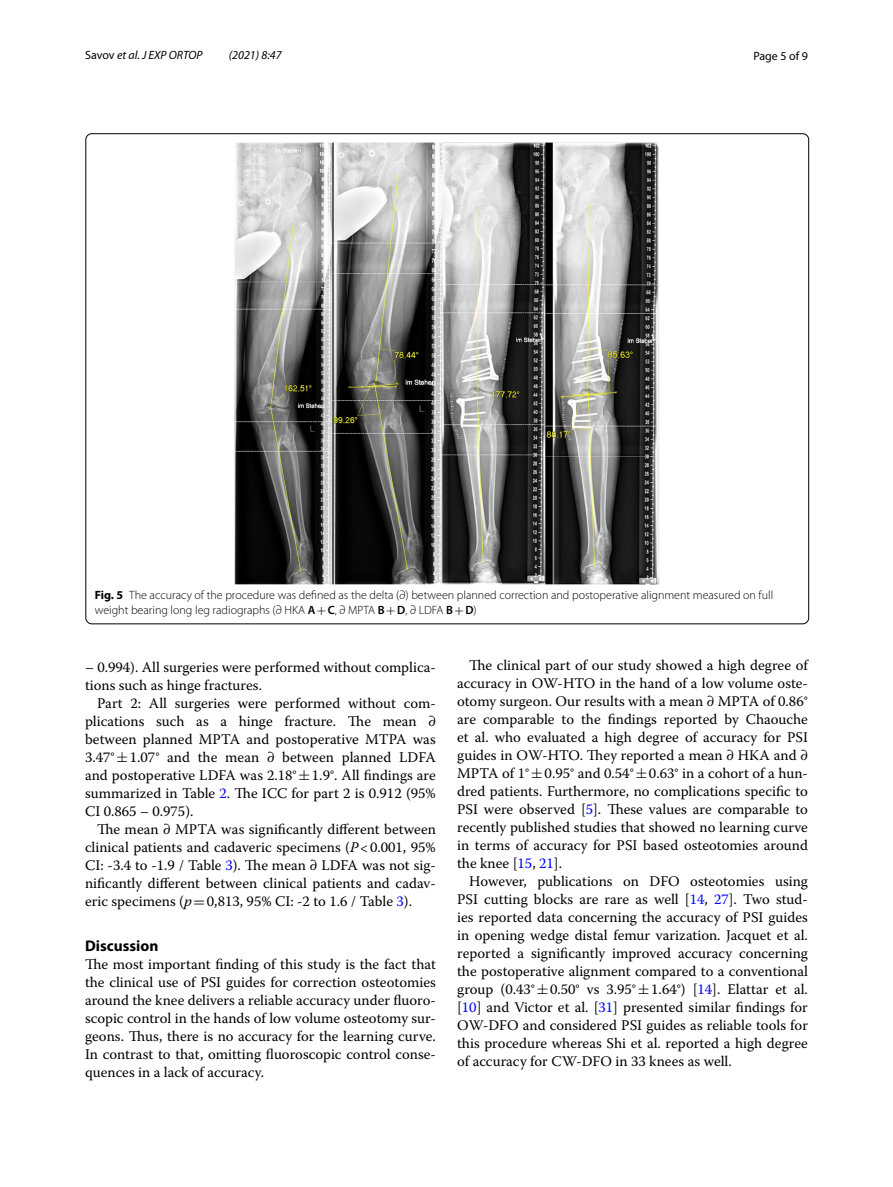
<style>
.page{position:relative;width:893px;height:1187px;background:#fff}
.page>*{position:absolute;margin:0;border:0;box-sizing:border-box;transform-origin:0 0}
.t1{font:700 15.45px "Myriad Pro";color:#000}
.t2{font:14.7px/18px "Warnock Pro";color:#000;text-align:justify}
.t3{font:300 12px/15px "Myriad Pro";color:#000}
.t4{font:italic 12px "Myriad Pro";color:#000}
.t5{font:12px "Myriad Pro";color:#000}
.s1{font-style:normal}
.s2{font-weight:700}
.s3{font-weight:600}
.s4{font-family:"MTSY";font-weight:400}
.s5{font-family:"MTSY"}
.s6{color:#00f}
.s7{font-style:italic}
</style>
<div class="page">
<img style="left:235px;top:143px;width:425px;height:441px">
<p class="t4" style="left:85px;top:48px;width:119px"><span class="s1">Savov</span> et al. J EXP ORTOP</p>
<p class="t4" style="left:229px;top:48px;width:54px">(2021) 8:47</p>
<p class="t5" style="left:753px;top:48px;width:56px">Page 5 of 9</p>
<p class="t3" style="left:95px;top:588px;width:680px"><span class="s2">Fig. 5</span> The accuracy of the procedure was defined as the delta (∂) between planned correction and postoperative alignment measured on full weight bearing long leg radiographs (∂ HKA <span class="s3">A</span><span class="s4">+</span><span class="s3">C</span>, ∂ MPTA <span class="s3">B</span><span class="s4">+</span><span class="s3">D</span>, ∂ LDFA <span class="s3">B</span><span class="s4">+</span><span class="s3">D</span>)</p>
<p class="t2" style="left:85px;top:657px;width:352px">– 0.994). All surgeries were performed without complica&shy;tions such as hinge fractures.</p>
<p class="t2" style="left:85px;top:693px;width:352px;text-indent:12px">Part 2: All surgeries were performed without com&shy;plications such as a hinge fracture. The mean ∂ between planned MPTA and postoperative MTPA was 3.47°<span class="s5">±</span>1.07° and the mean ∂ between planned LDFA and postoperative LDFA was 2.18°<span class="s5">±</span>1.9°. All findings are summarized in Table <span class="s6">2</span>. The ICC for part 2 is 0.912 (95% CI 0.865 – 0.975).</p>
<p class="t2" style="left:85px;top:819px;width:352px;text-indent:12px">The mean ∂ MPTA was significantly different between clinical patients and cadaveric specimens (<span class="s7">P</span>&lt;0.001, 95% CI: -3.4 to -1.9 / Table <span class="s6">3</span>). The mean ∂ LDFA was not sig&shy;nificantly different between clinical patients and cadav&shy;eric specimens (<span class="s7">p</span><span class="s5">=</span>0,813, 95% CI: -2 to 1.6 / Table <span class="s6">3</span>).</p>
<p class="t1" style="left:85px;top:935px;width:75px">Discussion</p>
<p class="t2" style="left:85px;top:954px;width:352px">The most important finding of this study is the fact that the clinical use of PSI guides for correction osteotomies around the knee delivers a reliable accuracy under fluoro&shy;scopic control in the hands of low volume osteotomy sur&shy;geons. Thus, there is no accuracy for the learning curve.<br>In contrast to that, omitting fluoroscopic control conse&shy;quences in a lack of accuracy.</p>
<p class="t2" style="left:457px;top:655px;width:352px;text-indent:12px">The clinical part of our study showed a high degree of accuracy in OW-HTO in the hand of a low volume oste&shy;otomy surgeon. Our results with a mean ∂ MPTA of 0.86° are comparable to the findings reported by Chaouche et al. who evaluated a high degree of accuracy for PSI guides in OW-HTO. They reported a mean ∂ HKA and ∂ MPTA of 1°<span class="s5">±</span>0.95° and 0.54°<span class="s5">±</span>0.63° in a cohort of a hun&shy;dred patients. Furthermore, no complications specific to PSI were observed [<span class="s6">5</span>]. These values are comparable to recently published studies that showed no learning curve in terms of accuracy for PSI based osteotomies around the knee [<span class="s6">15</span>, <span class="s6">21</span>].</p>
<p class="t2" style="left:457px;top:871px;width:352px;text-indent:12px">However, publications on DFO osteotomies using PSI cutting blocks are rare as well [<span class="s6">14</span>, <span class="s6">27</span>]. Two stud&shy;ies reported data concerning the accuracy of PSI guides in opening wedge distal femur varization. Jacquet et al. reported a significantly improved accuracy concerning the postoperative alignment compared to a conventional group (0.43°<span class="s5">±</span>0.50° vs 3.95°<span class="s5">±</span>1.64°) [<span class="s6">14</span>]. Elattar et al. [<span class="s6">10</span>] and Victor et al. [<span class="s6">31</span>] presented similar findings for OW-DFO and considered PSI guides as reliable tools for this procedure whereas Shi et al. reported a high degree of accuracy for CW-DFO in 33 knees as well.</p>
</div>
